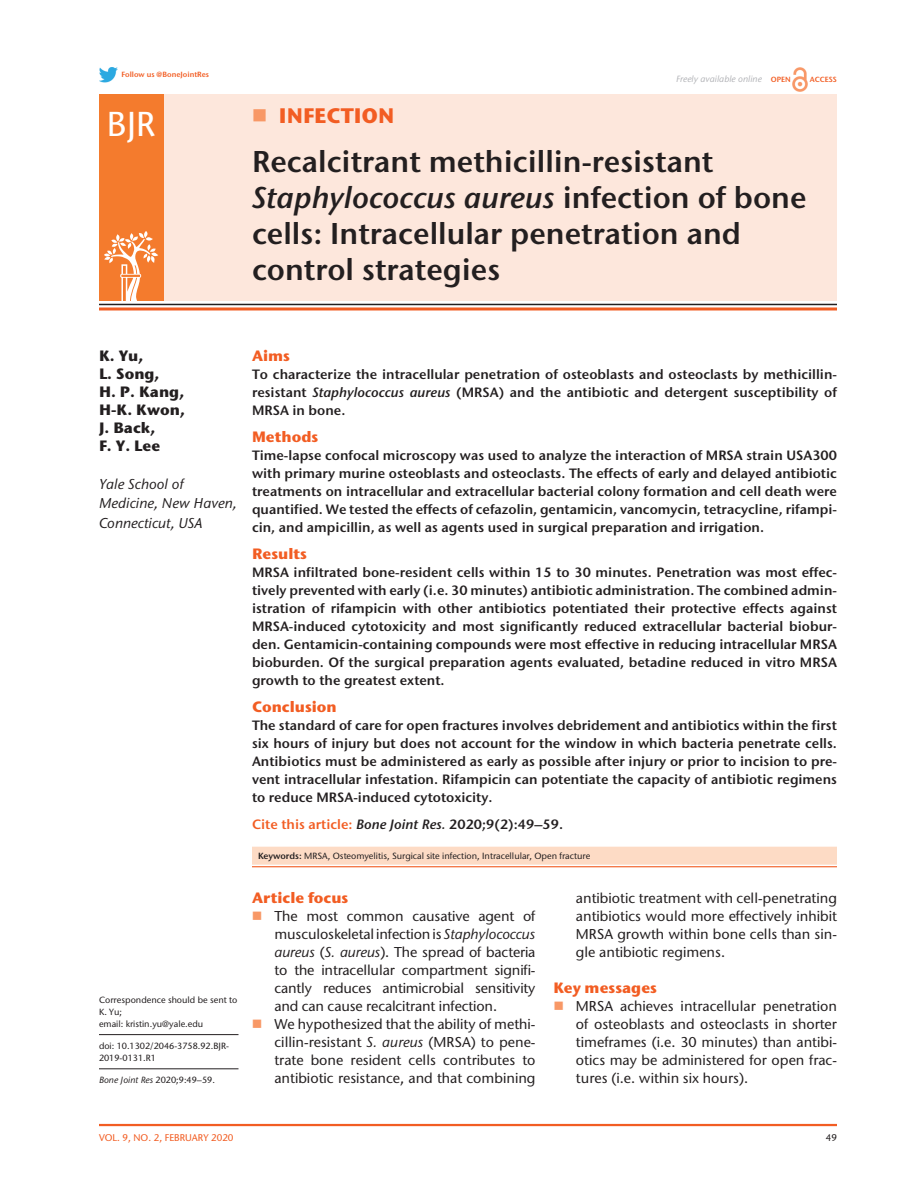
<style>
.page{position:relative;width:918px;height:1188px;background:#fff}
.page>*{position:absolute;margin:0;border:0;box-sizing:border-box;transform-origin:0 0}
.t1{font:500 34.5px "Stone Sans ITC Pro";color:#fff}
.t2{font:600 30px/36px "Stone Sans ITC Pro";color:#231f20}
.t3{font:700 21px "Stone Sans ITC Pro";color:#f25d23}
.t4{font:700 15px "Stone Sans ITC Pro";color:#f25d23}
.t5{font:700 15px/18px "Stone Sans ITC Pro";color:#231f20}
.t6{font:500 14.25px/18px "Stone Sans ITC Pro";color:#231f20;text-align:justify}
.t7{font:italic 500 14.25px/19.5px "Stone Sans ITC Pro";color:#231f20}
.t8{font:600 13.5px/18px "Stone Sans ITC Pro";color:#231f20;text-align:justify}
.t9{font:600 13.5px "Stone Sans ITC Pro";color:#f25d23}
.t10{font:500 9.75px "Stone Sans ITC Pro";color:#f25d23}
.t11{font:500 9.75px "Stone Sans ITC Pro";color:#231f20}
.t12{font:500 9px/12px "Stone Sans ITC Pro";color:#231f20}
.t13{font:italic 500 9px "Stone Sans ITC Pro";color:#b2b3b7}
.t14{font:600 7.5px "Stone Sans ITC Pro";color:#f25d23}
.s1{font-weight:600;font-style:normal;font-size:7.5px;color:#f25d23}
.s2{font-style:italic}
.s3{font-style:italic;color:#231f20}
.s4{color:#231f20}
.s5{font-weight:600}
</style>
<div class="page">
<img style="left:793px;top:68px;width:15px;height:23px">
<div style="left:99px;top:94px;width:738px;height:207px;background:#fde7dc"></div>
<div style="left:99px;top:94px;width:64px;height:207px;background:#f47b2d"></div>
<svg style="left:104px;top:231px;width:54px;height:70px"></svg>
<hr style="left:99px;top:304px;width:738px;height:1px;background:#231f20">
<hr style="left:99px;top:308px;width:738px;height:3px;background:#f25d23">
<hr style="left:99px;top:1124px;width:738px;height:2px;background:#f25d23">
<img style="left:99px;top:67px;width:19px;height:15px">
<div style="left:252px;top:847px;width:585px;height:18px;background:#fddbc5"></div>
<hr style="left:252px;top:866px;width:585px;height:1px;background:#f25d23">
<hr style="left:99px;top:1068px;width:139px;height:1px;background:#231f20">
<hr style="left:99px;top:1034px;width:139px;height:1px;background:#231f20">
<p class="t14" style="left:121px;top:70px;width:89px">Follow us @BoneJointRes</p>
<h1 class="t1" style="left:107px;top:103px;width:50px">BJR</h1>
<h3 class="t3" style="left:279px;top:102px;width:117px">Infection</h3>
<p class="t13" style="left:676px;top:73px;width:116px">Freely available online <span class="s1">open</span></p>
<p class="t14" style="left:810px;top:75px;width:29px">Access</p>
<h2 class="t2" style="left:252px;top:143px;width:556px">Recalcitrant methicillin-resistant <span class="s2">Staphylococcus aureus</span> infection of bone cells: Intracellular penetration and control strategies</h2>
<p class="t5" style="left:99px;top:347px;width:87px">K. Yu,<br>L. Song,<br>H. P. Kang,<br>H-K. Kwon,<br>J. Back,<br>F. Y. Lee</p>
<p class="t7" style="left:99px;top:474px;width:139px">Yale School of<br>Medicine, New Haven,<br>Connecticut, USA</p>
<p class="t12" style="left:99px;top:994px;width:140px">Correspondence should be sent to<br>K. Yu;<br>email: kristin.yu@yale.edu</p>
<p class="t12" style="left:99px;top:1040px;width:131px">doi: 10.1302/2046-3758.92.BJR-<br>2019-0131.R1</p>
<p class="t12" style="left:99px;top:1074px;width:117px"><span class="s2">Bone Joint Res</span> 2020;9:49–59.</p>
<p class="t4" style="left:252px;top:346px;width:39px">Aims</p>
<p class="t8" style="left:252px;top:365px;width:587px">To characterize the intracellular penetration of osteoblasts and osteoclasts by methicillin&shy;resistant <span class="s2">Staphylococcus aureus</span> (MRSA) and the antibiotic and detergent susceptibility of MRSA in bone.</p>
<p class="t4" style="left:252px;top:427px;width:68px">Methods</p>
<p class="t8" style="left:252px;top:446px;width:587px">Time-lapse confocal microscopy was used to analyze the interaction of MRSA strain USA300 with primary murine osteoblasts and osteoclasts. The effects of early and delayed antibiotic treatments on intracellular and extracellular bacterial colony formation and cell death were quantified. We tested the effects of cefazolin, gentamicin, vancomycin, tetracycline, rifampi&shy;cin, and ampicillin, as well as agents used in surgical preparation and irrigation.</p>
<p class="t4" style="left:252px;top:544px;width:56px">Results</p>
<p class="t8" style="left:252px;top:563px;width:587px">MRSA infiltrated bone-resident cells within 15 to 30 minutes. Penetration was most effec&shy;tively prevented with early (i.e. 30 minutes) antibiotic administration. The combined admin&shy;istration of rifampicin with other antibiotics potentiated their protective effects against MRSA-induced cytotoxicity and most significantly reduced extracellular bacterial biobur&shy;den. Gentamicin-containing compounds were most effective in reducing intracellular MRSA bioburden. Of the surgical preparation agents evaluated, betadine reduced in vitro MRSA growth to the greatest extent.</p>
<p class="t4" style="left:252px;top:697px;width:86px">Conclusion</p>
<p class="t8" style="left:252px;top:716px;width:587px">The standard of care for open fractures involves debridement and antibiotics within the first six hours of injury but does not account for the window in which bacteria penetrate cells.<br>Antibiotics must be administered as early as possible after injury or prior to incision to pre&shy;vent intracellular infestation. Rifampicin can potentiate the capacity of antibiotic regimens to reduce MRSA-induced cytotoxicity.</p>
<p class="t9" style="left:252px;top:815px;width:313px">Cite this article: <span class="s3">Bone Joint Res.</span> <span class="s4">2020;9(2):49–59.</span></p>
<p class="t12" style="left:258px;top:849px;width:334px"><span class="s5">Keywords:</span> MRSA, Osteomyelitis, Surgical site infection, Intracellular, Open fracture</p>
<p class="t4" style="left:252px;top:888px;width:98px">Article focus</p>
<p class="t6" style="left:274px;top:906px;width:263px;text-align:left">The most common causative agent of musculoskeletal infection is <span class="s2">Staphylococcus aureus</span> (<span class="s2">S. aureus</span>). The spread of bacteria to the intracellular compartment signifi&shy;cantly reduces antimicrobial sensitivity and can cause recalcitrant infection.<br>We hypothesized that the ability of methi&shy;cillin-resistant <span class="s2">S. aureus</span> (MRSA) to pene&shy;trate bone resident cells contributes to antibiotic resistance, and that combining</p>
<p class="t6" style="left:576px;top:888px;width:263px">antibiotic treatment with cell-penetrating antibiotics would more effectively inhibit MRSA growth within bone cells than sin&shy;gle antibiotic regimens.</p>
<p class="t4" style="left:554px;top:978px;width:105px">Key messages</p>
<p class="t6" style="left:576px;top:996px;width:263px">MRSA achieves intracellular penetration of osteoblasts and osteoclasts in shorter timeframes (i.e. 30 minutes) than antibi&shy;otics may be administered for open frac&shy;tures (i.e. within six hours).</p>
<p class="t10" style="left:99px;top:1132px;width:136px">vol. 9, NO. 2, February 2020</p>
<p class="t11" style="left:826px;top:1132px;width:13px">49</p>
</div>
